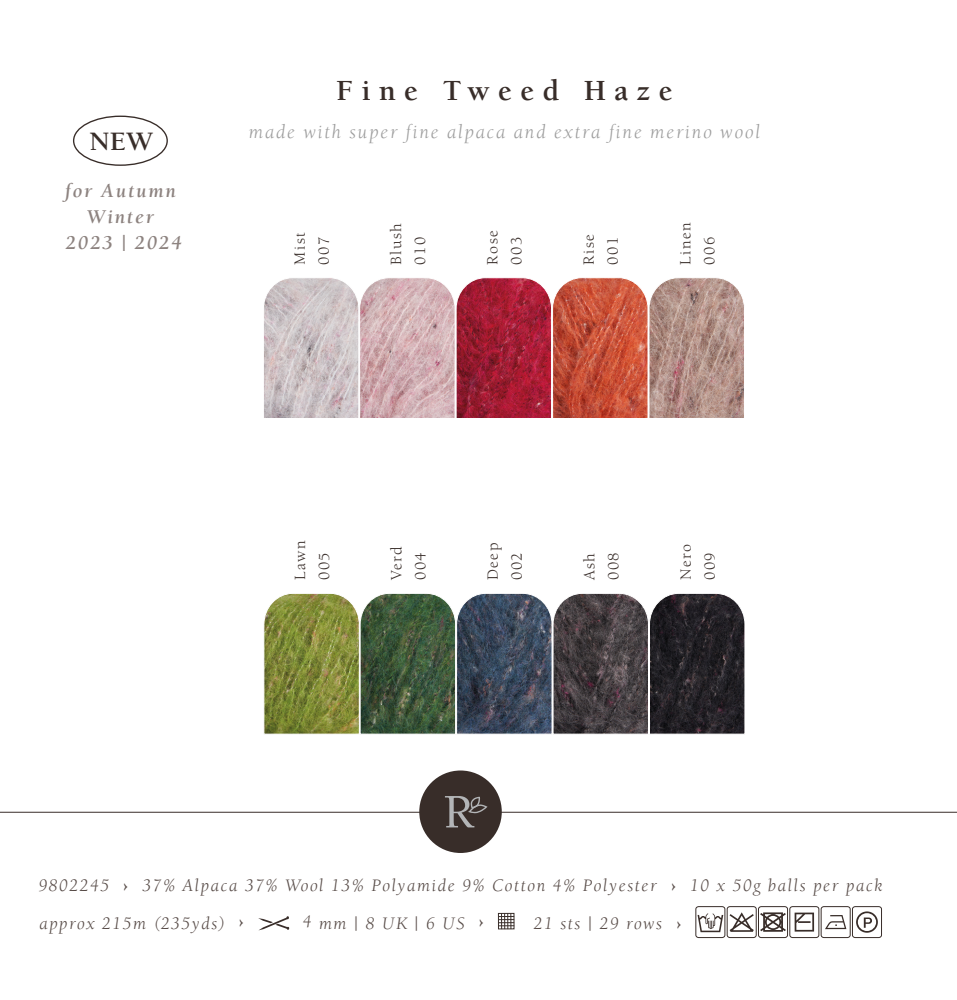
<style>
.page{position:relative;width:957px;height:1000px;background:#fff}
.page>*{position:absolute;margin:0;border:0;box-sizing:border-box;transform-origin:0 0}
.t1{font:700 30px "Berkeley Std";letter-spacing:.28em;color:#382d29}
.t2{font:700 27.4px "Berkeley Std";color:#382d29}
.t3{font:italic 20px "Berkeley Std";letter-spacing:.09em;color:#9d9d9d}
.t4{font:italic 700 20px/26px "Berkeley Std";letter-spacing:.09em;color:#8d8380;text-align:center}
.t5{font:italic 18px "Berkeley Std";letter-spacing:.09em;color:#574b47}
.t6{font:16px "Berkeley Std";letter-spacing:.09em;color:#382d29}
.s1{font-weight:700;font-style:normal}
.s2{font-style:normal}
</style>
<div class="page">
<svg style="left:258px;top:916px;width:31px;height:14px"></svg>
<svg style="left:498px;top:913px;width:16px;height:16px"></svg>
<svg style="left:697px;top:913px;width:25px;height:19px"></svg>
<div style="left:852px;top:906px;width:29px;height:31px;border:1px solid #382d29;border-radius:3px"></div>
<div style="left:695px;top:906px;width:29px;height:31px;border:1px solid #382d29;border-radius:3px"></div>
<svg style="left:729px;top:912px;width:24px;height:20px"></svg>
<svg style="left:760px;top:912px;width:25px;height:19px"></svg>
<svg style="left:794px;top:912px;width:19px;height:19px"></svg>
<svg style="left:825px;top:915px;width:21px;height:14px"></svg>
<svg style="left:856px;top:911px;width:21px;height:21px"></svg>
<div style="left:726px;top:906px;width:30px;height:31px;border:1px solid #382d29;border-radius:3px"></div>
<div style="left:758px;top:906px;width:29px;height:31px;border:1px solid #382d29;border-radius:3px"></div>
<div style="left:789px;top:906px;width:29px;height:31px;border:1px solid #382d29;border-radius:3px"></div>
<div style="left:820px;top:906px;width:30px;height:31px;border:1px solid #382d29;border-radius:3px"></div>
<hr style="left:0;top:811px;width:956px;height:1px;background:#382d29">
<div style="left:419px;top:770px;width:82px;height:83px;background:#382d29;border-radius:50%"></div>
<svg style="left:445px;top:796px;width:42px;height:31px"></svg>
<div style="left:73px;top:116px;width:95px;height:50px;border:1px solid #382d29;border-radius:50%"></div>
<img style="left:263px;top:593px;width:482px;height:142px">
<svg style="left:264px;top:277px;width:480px;height:141px;background:#c58e8e"></svg>
<p class="t2" style="left:90px;top:127px;width:65px">NEW</p>
<p class="t4" style="left:65px;top:178px;width:112px">for Autumn<br>Winter</p>
<p class="t4" style="left:66px;top:230px;width:117px">2023 | 2024</p>
<p class="t1" style="left:336px;top:74px;width:338px">Fine Tweed Haze</p>
<p class="t3" style="left:249px;top:121px;width:512px">made with super fine alpaca and extra fine merino wool</p>
<p class="t6" style="left:291px;top:264px;width:34px;rotate:-90deg">Mist</p>
<p class="t6" style="left:315px;top:264px;width:29px;rotate:-90deg">007</p>
<p class="t6" style="left:387px;top:264px;width:43px;rotate:-90deg">Blush</p>
<p class="t6" style="left:411px;top:264px;width:29px;rotate:-90deg">010</p>
<p class="t6" style="left:483px;top:264px;width:36px;rotate:-90deg">Rose</p>
<p class="t6" style="left:507px;top:264px;width:29px;rotate:-90deg">003</p>
<p class="t6" style="left:580px;top:264px;width:32px;rotate:-90deg">Rise</p>
<p class="t6" style="left:604px;top:264px;width:29px;rotate:-90deg">001</p>
<p class="t6" style="left:676px;top:264px;width:44px;rotate:-90deg">Linen</p>
<p class="t6" style="left:700px;top:264px;width:29px;rotate:-90deg">006</p>
<p class="t6" style="left:291px;top:580px;width:41px;rotate:-90deg">Lawn</p>
<p class="t6" style="left:315px;top:580px;width:29px;rotate:-90deg">005</p>
<p class="t6" style="left:388px;top:580px;width:35px;rotate:-90deg">Verd</p>
<p class="t6" style="left:412px;top:580px;width:29px;rotate:-90deg">004</p>
<p class="t6" style="left:484px;top:580px;width:39px;rotate:-90deg">Deep</p>
<p class="t6" style="left:508px;top:580px;width:29px;rotate:-90deg">002</p>
<p class="t6" style="left:580px;top:580px;width:29px;rotate:-90deg">Ash</p>
<p class="t6" style="left:604px;top:580px;width:29px;rotate:-90deg">008</p>
<p class="t6" style="left:677px;top:580px;width:37px;rotate:-90deg">Nero</p>
<p class="t6" style="left:701px;top:580px;width:29px;rotate:-90deg">009</p>
<p class="t5" style="left:39px;top:875px;width:845px">9802245 <span class="s1">›</span> 37% Alpaca 37% Wool 13% Polyamide 9% Cotton 4% Polyester <span class="s1">›</span> 10 x 50g balls per pack</p>
<p class="t5" style="left:39px;top:913px;width:207px">approx 215m (235yds) <span class="s1">›</span></p>
<p class="t5" style="left:303px;top:913px;width:183px">4 mm <span class="s2">|</span> 8 UK <span class="s2">|</span> 6 US <span class="s1">›</span></p>
<p class="t5" style="left:533px;top:913px;width:150px">21 sts <span class="s2">|</span> 29 rows <span class="s1">›</span></p>
</div>
